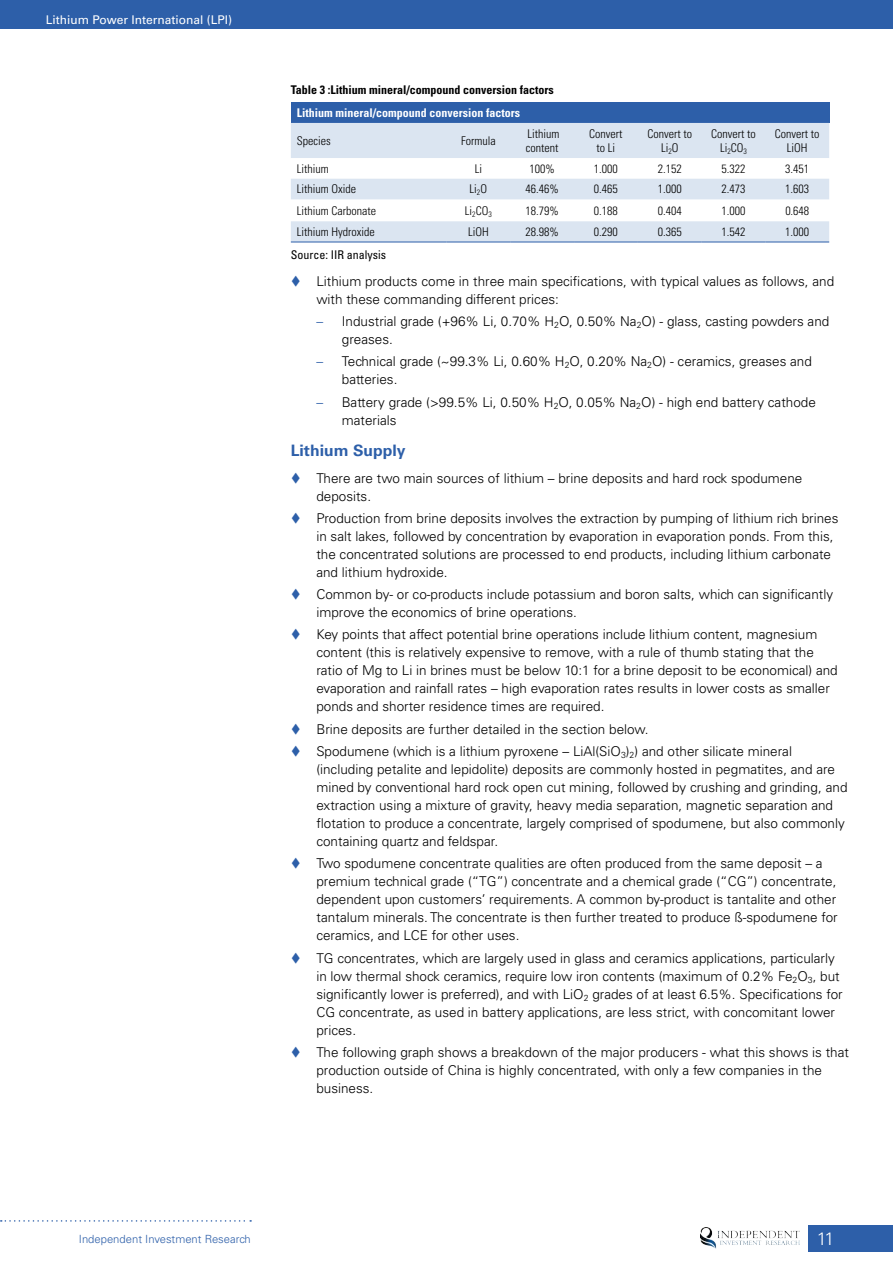
<style>
.page{position:relative;width:893px;height:1263px;background:#fff}
.page>*{position:absolute;margin:0;border:0;box-sizing:border-box;transform-origin:0 0}
.t1{font:300 18px "Univers LT Std";color:#fff}
.t2{font:700 15.75px "Univers LT Std";color:#2d5fa9}
.t3{font:300 13.5px/18px "Univers LT Std";color:#000}
.t4{font:300 condensed 12px/14.4px "Univers LT Std";color:#000;text-align:center}
.t5{font:700 condensed 12px "Univers LT Std";color:#000}
.t6{font:700 condensed 12px "Univers LT Std";color:#fff}
.t7{font:12px "Univers LT Std";color:#fff}
.t8{font:condensed 12px "Univers LT Std";color:#000}
.t9{font:300 11.25px "Univers LT Std";color:#2d5fa9}
.s1{color:#2d5fa9}
</style>
<div class="page">
<div style="left:808px;top:1225px;width:85px;height:26px;background:#2d5fa9"></div>
<div style="left:0;top:0;width:893px;height:28px;background:#2d5fa9"></div>
<img style="left:700px;top:1227px;width:99px;height:21px">
<svg style="left:1px;top:1220px;width:250px;height:2px"></svg>
<div style="left:291px;top:102px;width:538px;height:21px;background:#2d5fa9"></div>
<svg style="left:291px;top:123px;width:538px;height:119px;fill:#dbe5f1"></svg>
<hr style="left:291px;top:242px;width:155px;height:1px;background:#2d5fa9">
<hr style="left:446px;top:242px;width:64px;height:1px;background:#2d5fa9">
<hr style="left:510px;top:242px;width:64px;height:1px;background:#2d5fa9">
<hr style="left:574px;top:242px;width:64px;height:1px;background:#2d5fa9">
<hr style="left:638px;top:242px;width:64px;height:1px;background:#2d5fa9">
<hr style="left:702px;top:242px;width:63px;height:1px;background:#2d5fa9">
<hr style="left:765px;top:242px;width:64px;height:1px;background:#2d5fa9">
<p class="t7" style="left:46px;top:13px;width:188px">Lithium Power International (LPI)</p>
<p class="t5" style="left:291px;top:82px;width:265px">Table 3 :Lithium mineral/compound conversion factors</p>
<p class="t6" style="left:297px;top:105px;width:225px">Lithium mineral/compound conversion factors</p>
<p class="t4" style="left:297px;top:133px;width:35px">Species</p>
<p class="t4" style="left:461px;top:133px;width:36px">Formula</p>
<p class="t4" style="left:526px;top:126px;width:35px;text-align:left">Lithium content</p>
<p class="t4" style="left:589px;top:126px;width:35px">Convert to Li</p>
<p class="t4" style="left:647px;top:126px;width:46px">Convert to<br>Li<sub>2</sub>O</p>
<p class="t4" style="left:711px;top:126px;width:46px">Convert to<br>Li<sub>2</sub>CO<sub>3</sub></p>
<p class="t4" style="left:775px;top:126px;width:46px">Convert to<br>LiOH</p>
<p class="t4" style="left:297px;top:161px;width:33px">Lithium</p>
<p class="t4" style="left:475px;top:161px;width:9px">Li</p>
<p class="t4" style="left:529px;top:161px;width:27px">100%</p>
<p class="t4" style="left:594px;top:161px;width:25px">1.000</p>
<p class="t4" style="left:658px;top:161px;width:25px">2.152</p>
<p class="t4" style="left:721px;top:161px;width:25px">5.322</p>
<p class="t4" style="left:785px;top:161px;width:25px">3.451</p>
<p class="t4" style="left:297px;top:182px;width:61px">Lithium Oxide</p>
<p class="t4" style="left:470px;top:182px;width:19px">Li<sub>2</sub>O</p>
<p class="t4" style="left:525px;top:182px;width:35px">46.46%</p>
<p class="t4" style="left:594px;top:182px;width:25px">0.465</p>
<p class="t4" style="left:658px;top:182px;width:25px">1.000</p>
<p class="t4" style="left:721px;top:182px;width:25px">2.473</p>
<p class="t4" style="left:785px;top:182px;width:25px">1.603</p>
<p class="t4" style="left:297px;top:203px;width:81px">Lithium Carbonate</p>
<p class="t4" style="left:465px;top:203px;width:28px">Li<sub>2</sub>CO<sub>3</sub></p>
<p class="t4" style="left:525px;top:203px;width:35px">18.79%</p>
<p class="t4" style="left:594px;top:203px;width:25px">0.188</p>
<p class="t4" style="left:658px;top:203px;width:25px">0.404</p>
<p class="t4" style="left:721px;top:203px;width:25px">1.000</p>
<p class="t4" style="left:785px;top:203px;width:25px">0.648</p>
<p class="t4" style="left:297px;top:225px;width:79px">Lithium Hydroxide</p>
<p class="t4" style="left:468px;top:225px;width:22px">LiOH</p>
<p class="t4" style="left:525px;top:225px;width:35px">28.98%</p>
<p class="t4" style="left:594px;top:225px;width:25px">0.290</p>
<p class="t4" style="left:658px;top:225px;width:25px">0.365</p>
<p class="t4" style="left:721px;top:225px;width:25px">1.542</p>
<p class="t4" style="left:785px;top:225px;width:25px">1.000</p>
<p class="t8" style="left:291px;top:247px;width:97px">Source: IIR analysis</p>
<p class="t3" style="left:316px;top:272px;width:519px">Lithium products come in three main specifications, with typical values as follows, and with these commanding different prices:</p>
<p class="t3" style="left:342px;top:312px;width:489px;text-indent:-26px"><span class="s1">–</span> Industrial grade (+96% Li, 0.70% H<sub>2</sub>O, 0.50% Na<sub>2</sub>O) - glass, casting powders and greases.</p>
<p class="t3" style="left:342px;top:352px;width:472px;text-indent:-26px"><span class="s1">–</span> Technical grade (~99.3% Li, 0.60% H<sub>2</sub>O, 0.20% Na<sub>2</sub>O) - ceramics, greases and batteries.</p>
<p class="t3" style="left:342px;top:393px;width:475px;text-indent:-26px"><span class="s1">–</span> Battery grade (&gt;99.5% Li, 0.50% H<sub>2</sub>O, 0.05% Na<sub>2</sub>O) - high end battery cathode materials</p>
<p class="t2" style="left:291px;top:441px;width:116px">Lithium Supply</p>
<p class="t3" style="left:316px;top:469px;width:487px">There are two main sources of lithium – brine deposits and hard rock spodumene deposits.</p>
<p class="t3" style="left:316px;top:509px;width:524px">Production from brine deposits involves the extraction by pumping of lithium rich brines in salt lakes, followed by concentration by evaporation in evaporation ponds. From this, the concentrated solutions are processed to end products, including lithium carbonate and lithium hydroxide.</p>
<p class="t3" style="left:316px;top:585px;width:518px">Common by- or co-products include potassium and boron salts, which can significantly improve the economics of brine operations.</p>
<p class="t3" style="left:316px;top:626px;width:523px">Key points that affect potential brine operations include lithium content, magnesium content (this is relatively expensive to remove, with a rule of thumb stating that the ratio of Mg to Li in brines must be below 10:1 for a brine deposit to be economical) and evaporation and rainfall rates – high evaporation rates results in lower costs as smaller ponds and shorter residence times are required.</p>
<p class="t3" style="left:316px;top:718px;width:477px;line-height:22.2px">Brine deposits are further detailed in the section below.<br>Spodumene (which is a lithium pyroxene – LiAl(SiO<sub>3</sub>)<sub>2</sub>) and other silicate mineral</p>
<p class="t3" style="left:316px;top:760px;width:533px">(including petalite and lepidolite) deposits are commonly hosted in pegmatites, and are mined by conventional hard rock open cut mining, followed by crushing and grinding, and extraction using a mixture of gravity, heavy media separation, magnetic separation and flotation to produce a concentrate, largely comprised of spodumene, but also commonly containing quartz and feldspar.</p>
<p class="t3" style="left:316px;top:854px;width:523px">Two spodumene concentrate qualities are often produced from the same deposit – a premium technical grade (“TG”) concentrate and a chemical grade (“CG”) concentrate, dependent upon customers’ requirements. A common by-product is tantalite and other tantalum minerals. The concentrate is then further treated to produce ß-spodumene for ceramics, and LCE for other uses.</p>
<p class="t3" style="left:316px;top:949px;width:528px">TG concentrates, which are largely used in glass and ceramics applications, particularly in low thermal shock ceramics, require low iron contents (maximum of 0.2% Fe<sub>2</sub>O<sub>3</sub>, but significantly lower is preferred), and with LiO<sub>2</sub> grades of at least 6.5%. Specifications for CG concentrate, as used in battery applications, are less strict, with concomitant lower prices.</p>
<p class="t3" style="left:316px;top:1043px;width:534px">The following graph shows a breakdown of the major producers - what this shows is that production outside of China is highly concentrated, with only a few companies in the business.</p>
<p class="t9" style="left:79px;top:1232px;width:173px">Independent Investment Research</p>
<h1 class="t1" style="left:817px;top:1227px;width:19px">11</h1>
</div>
